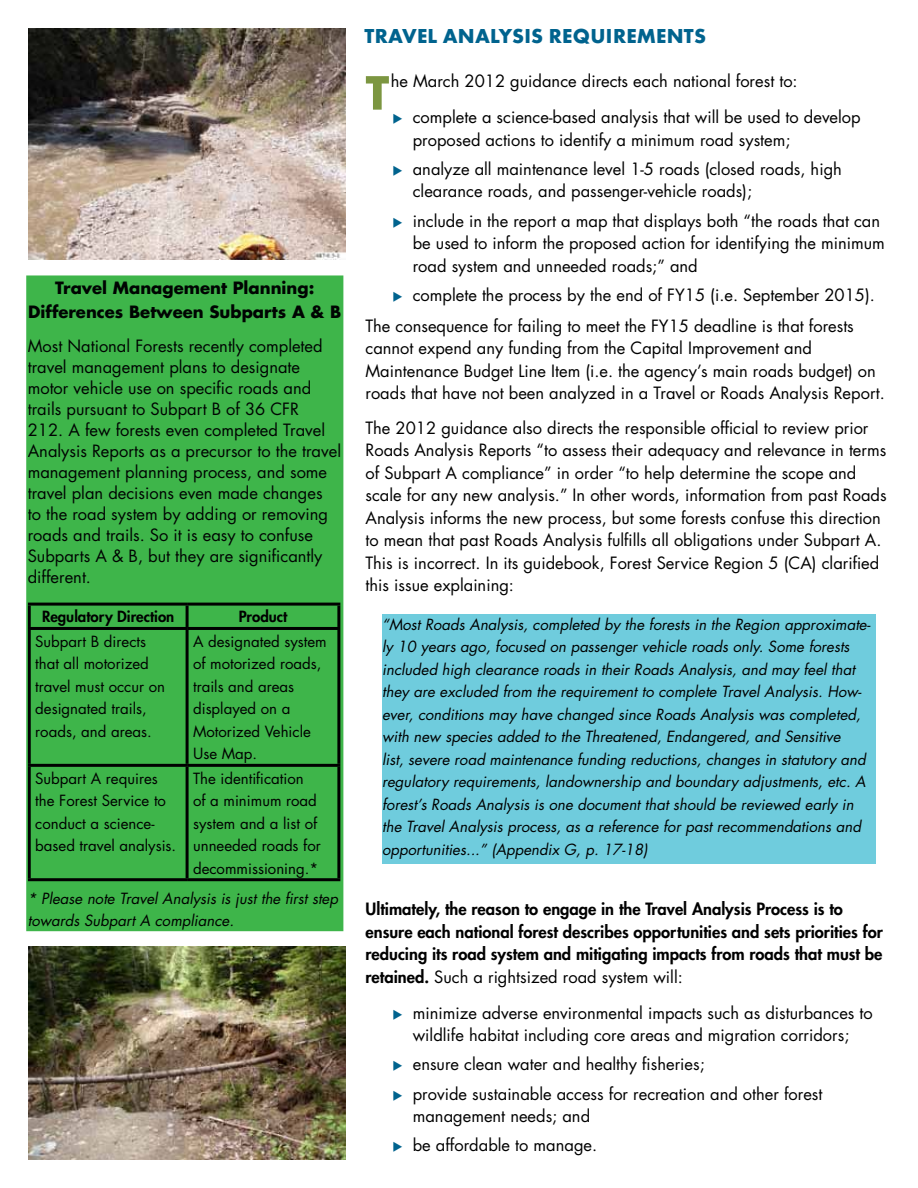
<style>
.page{position:relative;width:918px;height:1188px;background:#fff}
.page>*{position:absolute;margin:0;border:0;box-sizing:border-box;transform-origin:0 0}
.t1{font:700 50.25px "Function Pro";color:#7c9641}
.t2{font:700 21px "Function Pro";letter-spacing:.01em;color:#00638e}
.t3{font:16.5px/22.5px "Futura Std";color:#000}
.t4{font:16.5px/21px "Futura Std";color:#000402}
.t5{font:800 16.5px/22.5px "Futura Std";color:#000}
.t6{font:700 16.5px/24px "Futura Std";color:#000402;text-align:center}
.t7{font:italic 15px/22.5px "Futura Std";color:#000}
.t8{font:15px/22.5px "Futura Std";color:#000}
.t9{font:800 15px "Futura Std";color:#000}
.s1{font-weight:400}
</style>
<div class="page">
<div style="left:27px;top:276px;width:316px;height:654px;background:#3eb54a"></div>
<hr style="left:28px;top:603px;width:159px;height:3px;background:#000">
<hr style="left:28px;top:606px;width:3px;height:21px;background:#000">
<hr style="left:187px;top:603px;width:153px;height:3px;background:#000">
<hr style="left:186px;top:606px;width:3px;height:21px;background:#000">
<hr style="left:337px;top:606px;width:3px;height:21px;background:#000">
<hr style="left:28px;top:627px;width:159px;height:3px;background:#000">
<hr style="left:28px;top:630px;width:3px;height:134px;background:#000">
<hr style="left:187px;top:627px;width:153px;height:3px;background:#000">
<hr style="left:186px;top:630px;width:3px;height:134px;background:#000">
<hr style="left:337px;top:630px;width:3px;height:134px;background:#000">
<hr style="left:28px;top:764px;width:159px;height:3px;background:#000">
<hr style="left:28px;top:767px;width:3px;height:111px;background:#000">
<hr style="left:187px;top:764px;width:153px;height:3px;background:#000">
<hr style="left:186px;top:767px;width:3px;height:111px;background:#000">
<hr style="left:337px;top:767px;width:3px;height:111px;background:#000">
<hr style="left:28px;top:878px;width:159px;height:3px;background:#000">
<hr style="left:187px;top:878px;width:153px;height:3px;background:#000">
<div style="left:26px;top:275px;width:317px;height:656px;border:2px solid #3eb54a"></div>
<div style="left:382px;top:614px;width:493px;height:249px;background:#6fccdd"></div>
<img style="left:29px;top:28px;width:317px;height:232px">
<img style="left:29px;top:947px;width:317px;height:212px">
<p class="t6" style="left:28px;top:275px;width:315px">Travel Management Planning:<br>Differences Between Subparts A &amp; B</p>
<p class="t4" style="left:28px;top:336px;width:315px">Most National Forests recently completed travel management plans to designate motor vehicle use on specific roads and trails pursuant to Subpart B of 36 CFR<br>212. A few forests even completed Travel Analysis Reports as a precursor to the travel management planning process, and some travel plan decisions even made changes<br>to the road system by adding or removing roads and trails. So it is easy to confuse Subparts A &amp; B, but they are significantly different.</p>
<p class="t9" style="left:42px;top:607px;width:134px">Regulatory Direction</p>
<p class="t9" style="left:239px;top:607px;width:50px">Product</p>
<p class="t8" style="left:35px;top:630px;width:131px">Subpart B directs that all motorized travel must occur on designated trails, roads, and areas.</p>
<p class="t8" style="left:193px;top:630px;width:135px">A designated system of motorized roads, trails and areas displayed on a<br>Motorized Vehicle<br>Use Map.</p>
<p class="t8" style="left:35px;top:767px;width:143px">Subpart A requires the Forest Service to conduct a science&shy;based travel analysis.</p>
<p class="t8" style="left:193px;top:767px;width:129px">The identification<br>of a minimum road system and a list of unneeded roads for decommissioning.*</p>
<p class="t7" style="left:28px;top:887px;width:312px">* Please note Travel Analysis is just the first step towards Subpart A compliance.</p>
<p class="t2" style="left:365px;top:23px;width:95px">TRAVEL ANA</p>
<p class="t2" style="left:490px;top:23px;width:217px">LYSIS REQUIREMENTS</p>
<h1 class="t1" style="left:366px;top:63px;width:25px">T</h1>
<p class="t3" style="left:413px;top:63px;width:449px;line-height:36px;text-indent:-22px">he March 2012 guidance directs each national forest to: complete a science-based analysis that will be used to develop</p>
<p class="t3" style="left:413px;top:125px;width:431px;line-height:29.2px">proposed actions to identify a minimum road system; analyze all maintenance level 1-5 roads (closed roads, high</p>
<p class="t3" style="left:413px;top:177px;width:469px;line-height:29.2px">clearance roads, and passenger-vehicle roads);<br>include in the report a map that displays both “the roads that can</p>
<p class="t3" style="left:413px;top:232px;width:474px">be used to inform the proposed action for identifying the minimum road system and unneeded roads;” and</p>
<p class="t3" style="left:366px;top:280px;width:511px;line-height:30.8px;text-indent:47px">complete the process by the end of FY15 (i.e. September 2015).<br>The consequence for failing to meet the FY15 deadline is that forests</p>
<p class="t3" style="left:366px;top:337px;width:521px">cannot expend any funding from the Capital Improvement and<br>Maintenance Budget Line Item (i.e. the agency’s main roads budget) on roads that have not been analyzed in a Travel or Roads Analysis Report.</p>
<p class="t3" style="left:366px;top:417px;width:523px">The 2012 guidance also directs the responsible official to review prior Roads Analysis Reports “to assess their adequacy and relevance in terms of Subpart A compliance” in order “to help determine the scope and scale for any new analysis.” In other words, information from past Roads Analysis informs the new process, but some forests confuse this direction to mean that past Roads Analysis fulfills all obligations under Subpart A.<br>This is incorrect. In its guidebook, Forest Service Region 5 (CA) clarified this issue explaining:</p>
<p class="t7" style="left:382px;top:613px;width:490px">“Most Roads Analysis, completed by the forests in the Region approximate&shy;ly 10 years ago, focused on passenger vehicle roads only. Some forests included high clearance roads in their Roads Analysis, and may feel that they are excluded from the requirement to complete Travel Analysis. How&shy;ever, conditions may have changed since Roads Analysis was completed, with new species added to the Threatened, Endangered, and Sensitive<br>list, severe road maintenance funding reductions, changes in statutory and regulatory requirements, landownership and boundary adjustments, etc. A forest’s Roads Analysis is one document that should be reviewed early in the Travel Analysis process, as a reference for past recommendations and opportunities...” (Appendix G, p. 17-18)</p>
<p class="t5" style="left:366px;top:898px;width:519px">Ultimately, the reason to engage in the Travel Analysis Process is to ensure each national forest describes opportunities and sets priorities for reducing its road system and mitigating impacts from roads that must be retained. <span class="s1">Such a rightsized road system will:</span></p>
<p class="t3" style="left:413px;top:1002px;width:462px">minimize adverse environmental impacts such as disturbances to wildlife habitat including core areas and migration corridors;</p>
<p class="t3" style="left:413px;top:1050px;width:411px;line-height:29.2px">ensure clean water and healthy fisheries;<br>provide sustainable access for recreation and other forest</p>
<p class="t3" style="left:413px;top:1102px;width:186px;line-height:29.2px">management needs; and be affordable to manage.</p>
</div>
